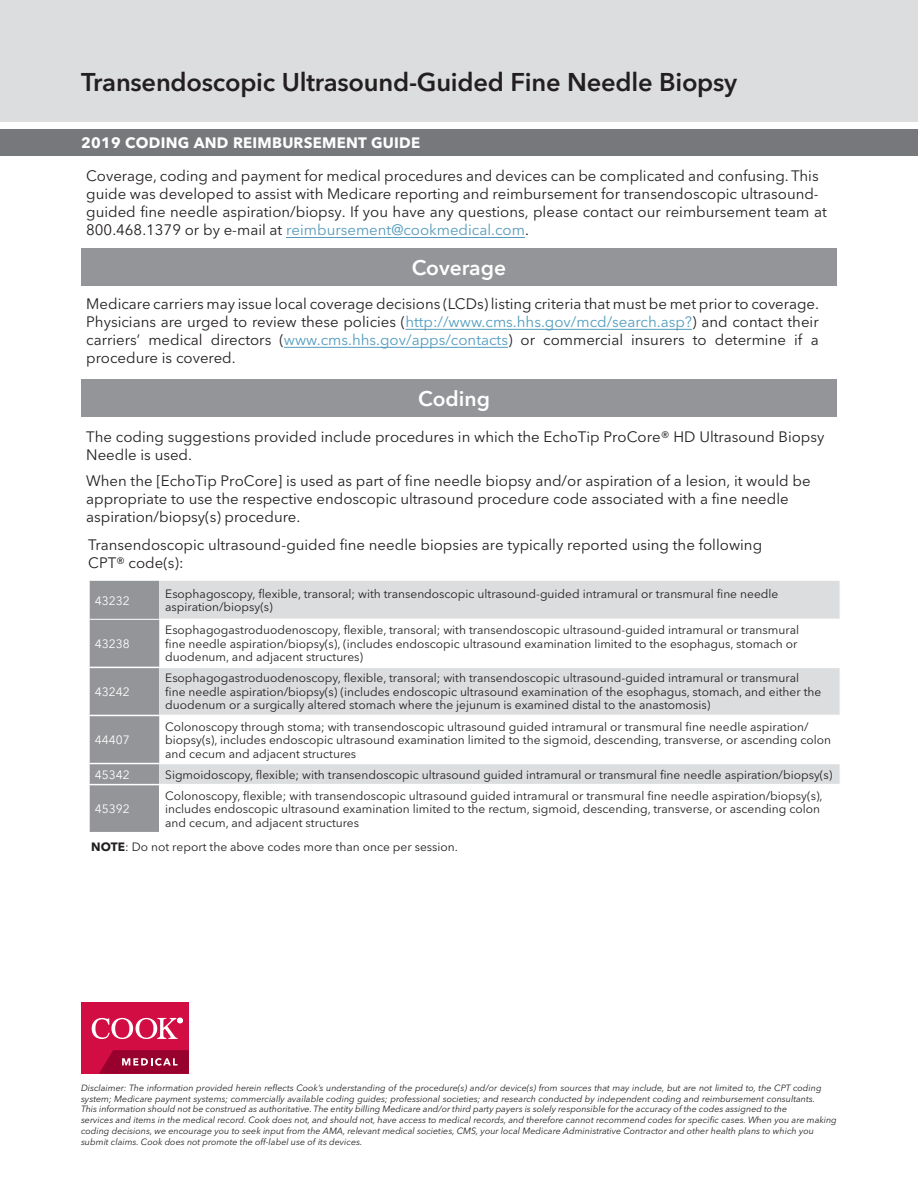
<style>
.page{position:relative;width:918px;height:1188px;background:#fff}
.page>*{position:absolute;margin:0;border:0;box-sizing:border-box;transform-origin:0 0}
.TBL-Head-Demi-14pt{font:600 25.5px "Avenir Next LT Pro";letter-spacing:-.01em;color:#231f20}
.TBL-Head-Demi-14pt-2{font:600 21px "Avenir Next LT Pro";color:#fff}
.TBL-Head-Demi-14pt-3{font:15px/18px "Avenir Next LT Pro";color:#231f20}
.t1{font:12px/13.5px "Avenir Next LT Pro";color:#231f20}
.TBL_SmWhite_Left{font:12px "Avenir Next LT Pro";color:#fff}
.t2{font:italic 9px/10.8px "Avenir Next LT Pro";color:#231f20}
.s1{font-weight:700;color:#fff}
.s2{color:#569bbd}
.s3{color:#529cbe}
.s4{font-weight:700}
</style>
<div class="page">
<div style="left:81px;top:1003px;width:108px;height:71px;background:#d20d44"></div>
<svg style="left:99px;top:1050px;width:90px;height:24px;background:#a61740"></svg>
<svg style="left:92px;top:1018px;width:91px;height:21px"></svg>
<div style="left:0;top:0;width:918px;height:122px;background:#dcdddf"></div>
<div style="left:0;top:129px;width:918px;height:27px;background:#76787b"></div>
<div style="left:90px;top:581px;width:69px;height:251px;background:#939598"></div>
<svg style="left:159px;top:581px;width:681px;height:203px;fill:#dcdddf"></svg>
<hr style="left:90px;top:619px;width:69px;height:1px;background:#fff">
<hr style="left:159px;top:619px;width:681px;height:1px;background:#fff">
<hr style="left:88px;top:667px;width:71px;height:1px;background:#fff">
<hr style="left:159px;top:667px;width:681px;height:1px;background:#fff">
<hr style="left:88px;top:715px;width:71px;height:1px;background:#fff">
<hr style="left:159px;top:715px;width:681px;height:1px;background:#fff">
<hr style="left:88px;top:763px;width:71px;height:1px;background:#fff">
<hr style="left:159px;top:763px;width:681px;height:1px;background:#fff">
<hr style="left:88px;top:784px;width:71px;height:1px;background:#fff">
<div style="left:81px;top:248px;width:756px;height:38px;background:#939598"></div>
<div style="left:81px;top:380px;width:756px;height:37px;background:#939598"></div>
<hr style="left:287px;top:237px;width:238px;height:1px;background:#569bbd">
<hr style="left:405px;top:329px;width:287px;height:1px;background:#529cbe">
<hr style="left:284px;top:347px;width:224px;height:1px;background:#529cbe">
<p class="TBL-Head-Demi-14pt" style="left:81px;top:66px;width:658px">Transendoscopic Ultrasound-Guided Fine Needle Biopsy</p>
<p class="TBL-Head-Demi-14pt-3" style="left:86px;top:127px;width:734px;line-height:32.1px;text-indent:-5px"><span class="s1">2019 CODING AND REIMBURSEMENT GUIDE<br></span>Coverage, coding and payment for medical procedures and devices can be complicated and confusing. This</p>
<p class="TBL-Head-Demi-14pt-3" style="left:86px;top:184px;width:742px">guide was developed to assist with Medicare reporting and reimbursement for transendoscopic ultrasound&shy;guided fine needle aspiration/biopsy. If you have any questions, please contact our reimbursement team at<br>800.468.1379 or by e-mail at <span class="s2">reimbursement@cookmedical.com</span>.</p>
<p class="TBL-Head-Demi-14pt-2" style="left:412px;top:255px;width:96px">Coverage</p>
<p class="TBL-Head-Demi-14pt-3" style="left:86px;top:295px;width:734px;text-align:justify">Medicare carriers may issue local coverage decisions (LCDs) listing criteria that must be met prior to coverage.<br>Physicians are urged to review these policies (<span class="s3">http://www.cms.hhs.gov/mcd/search.asp?</span>) and contact their carriers’ medical directors (<span class="s3">www.cms.hhs.gov/apps/contacts</span>) or commercial insurers to determine if a procedure is covered.</p>
<p class="TBL-Head-Demi-14pt-2" style="left:418px;top:386px;width:73px">Coding</p>
<p class="TBL-Head-Demi-14pt-3" style="left:86px;top:427px;width:740px">The coding suggestions provided include procedures in which the EchoTip ProCore® HD Ultrasound Biopsy<br>Needle is used.</p>
<p class="TBL-Head-Demi-14pt-3" style="left:86px;top:471px;width:726px">When the [EchoTip ProCore] is used as part of fine needle biopsy and/or aspiration of a lesion, it would be appropriate to use the respective endoscopic ultrasound procedure code associated with a fine needle aspiration/biopsy(s) procedure.</p>
<p class="TBL-Head-Demi-14pt-3" style="left:88px;top:536px;width:675px">Transendoscopic ultrasound-guided fine needle biopsies are typically reported using the following<br>CPT® code(s):</p>
<p class="TBL_SmWhite_Left" style="left:95px;top:593px;width:36px">43232</p>
<p class="t1" style="left:165px;top:587px;width:615px">Esophagoscopy, flexible, transoral; with transendoscopic ultrasound-guided intramural or transmural fine needle aspiration/biopsy(s)</p>
<p class="TBL_SmWhite_Left" style="left:95px;top:637px;width:36px">43238</p>
<p class="t1" style="left:165px;top:623px;width:635px">Esophagogastroduodenoscopy, flexible, transoral; with transendoscopic ultrasound-guided intramural or transmural fine needle aspiration/biopsy(s), (includes endoscopic ultrasound examination limited to the esophagus, stomach or duodenum, and adjacent structures)</p>
<p class="TBL_SmWhite_Left" style="left:95px;top:685px;width:36px">43242</p>
<p class="TBL_SmWhite_Left" style="left:95px;top:733px;width:36px">44407</p>
<p class="t1" style="left:165px;top:672px;width:658px">Esophagogastroduodenoscopy, flexible, transoral; with transendoscopic ultrasound-guided intramural or transmural fine needle aspiration/biopsy(s) (includes endoscopic ultrasound examination of the esophagus, stomach, and either the duodenum or a surgically altered stomach where the jejunum is examined distal to the anastomosis)</p>
<p class="t1" style="left:165px;top:720px;width:667px">Colonoscopy through stoma; with transendoscopic ultrasound guided intramural or transmural fine needle aspiration/ biopsy(s), includes endoscopic ultrasound examination limited to the sigmoid, descending, transverse, or ascending colon and cecum and adjacent structures</p>
<p class="TBL_SmWhite_Left" style="left:95px;top:767px;width:36px">45342</p>
<p class="t1" style="left:165px;top:768px;width:669px">Sigmoidoscopy, flexible; with transendoscopic ultrasound guided intramural or transmural fine needle aspiration/biopsy(s)</p>
<p class="TBL_SmWhite_Left" style="left:95px;top:802px;width:36px">45392</p>
<p class="t1" style="left:165px;top:789px;width:659px">Colonoscopy, flexible; with transendoscopic ultrasound guided intramural or transmural fine needle aspiration/biopsy(s), includes endoscopic ultrasound examination limited to the rectum, sigmoid, descending, transverse, or ascending colon and cecum, and adjacent structures</p>
<p class="t1" style="left:91px;top:840px;width:368px"><span class="s4">NOTE</span>: Do not report the above codes more than once per session.</p>
<p class="t2" style="left:81px;top:1082px;width:757px">Disclaimer: The information provided herein reflects Cook’s understanding of the procedure(s) and/or device(s) from sources that may include, but are not limited to, the CPT coding system; Medicare payment systems; commercially available coding guides; professional societies; and research conducted by independent coding and reimbursement consultants.<br>This information should not be construed as authoritative. The entity billing Medicare and/or third party payers is solely responsible for the accuracy of the codes assigned to the<br>services and items in the medical record. Cook does not, and should not, have access to medical records, and therefore cannot recommend codes for specific cases. When you are making coding decisions, we encourage you to seek input from the AMA, relevant medical societies, CMS, your local Medicare Administrative Contractor and other health plans to which you submit claims. Cook does not promote the off-label use of its devices.</p>
</div>
